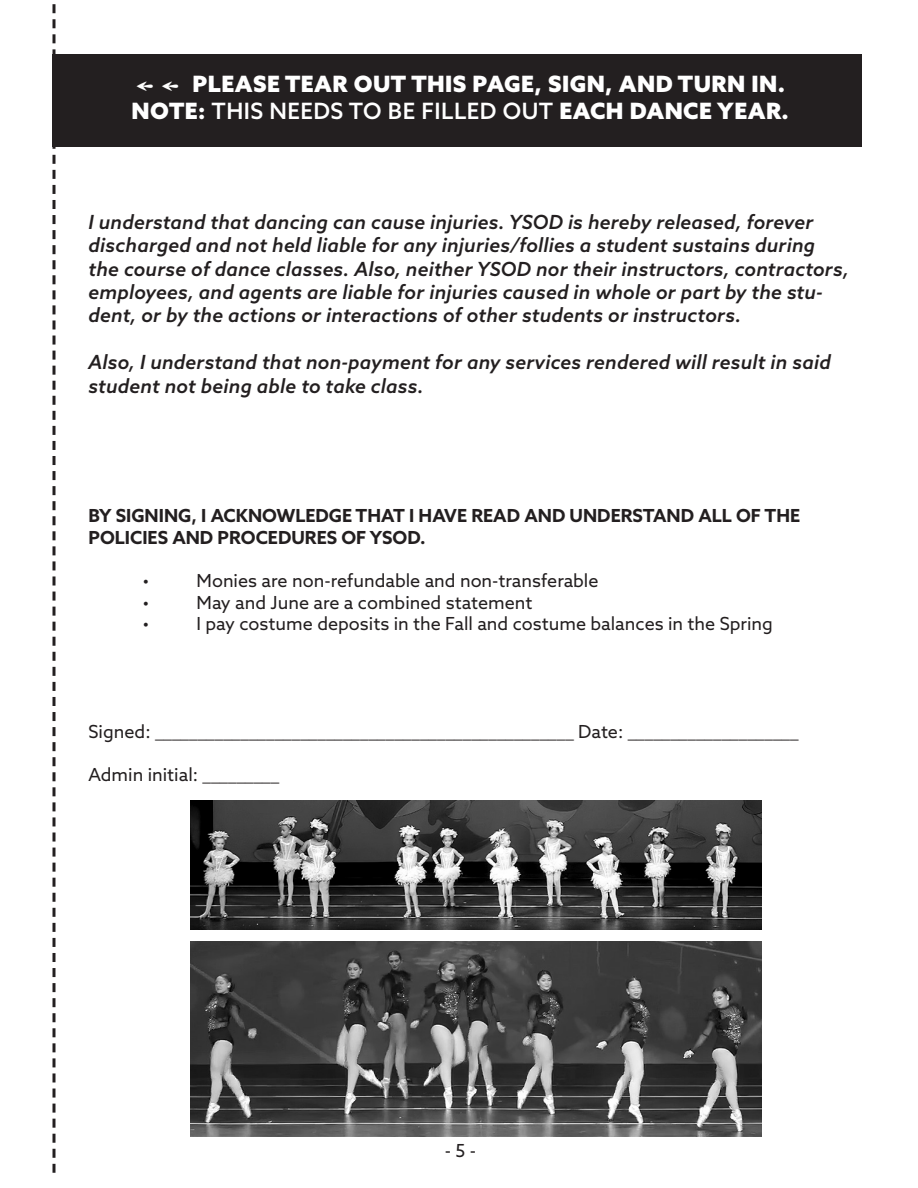
<style>
.page{position:relative;width:918px;height:1188px;background:#fff}
.page>*{position:absolute;margin:0;border:0;box-sizing:border-box;transform-origin:0 0}
.t1{font:500 22.5px "Azo Sans";letter-spacing:.02em;color:#fff}
.t2{font:900 22.5px "Azo Sans";letter-spacing:.02em;color:#fff}
.t3{font:italic 500 19.5px/23.4px "Azo Sans";letter-spacing:.01em;color:#231f20}
.t4{font:18px "Azo Sans";color:#231f20}
.t5{font:700 18px/21.6px "Azo Sans";color:#231f20}
.s1{font-weight:900}
</style>
<div class="page">
<div style="left:52px;top:54px;width:810px;height:93px;background:#231f20"></div>
<svg style="left:52px;top:4px;width:4px;height:1169px"></svg>
<img style="left:190px;top:800px;width:571px;height:130px">
<img style="left:190px;top:941px;width:571px;height:196px">
<p class="t2" style="left:193px;top:69px;width:594px">PLEASE TEAR OUT THIS PAGE, SIGN, AND TURN IN.</p>
<p class="t1" style="left:132px;top:96px;width:659px"><span class="s1">NOTE:</span> THIS NEEDS TO BE FILLED OUT <span class="s1">EACH DANCE YEAR.</span></p>
<p class="t3" style="left:89px;top:210px;width:762px">I understand that dancing can cause injuries. YSOD is hereby released, forever discharged and not held liable for any injuries/follies a student sustains during the course of dance classes. Also, neither YSOD nor their instructors, contractors, employees, and agents are liable for injuries caused in whole or part by the stu&shy;dent, or by the actions or interactions of other students or instructors.</p>
<p class="t3" style="left:89px;top:350px;width:744px">Also, I understand that non-payment for any services rendered will result in said student not being able to take class.</p>
<p class="t5" style="left:89px;top:505px;width:713px">BY SIGNING, I ACKNOWLEDGE THAT I HAVE READ AND UNDERSTAND ALL OF THE<br>POLICIES AND PROCEDURES OF YSOD.</p>
<p class="t4" style="left:143px;top:569px;width:8px">•</p>
<p class="t4" style="left:197px;top:569px;width:404px">Monies are non-refundable and non-transferable</p>
<p class="t4" style="left:143px;top:590px;width:8px">•</p>
<p class="t4" style="left:197px;top:590px;width:338px">May and June are a combined statement</p>
<p class="t4" style="left:143px;top:612px;width:8px">•</p>
<p class="t4" style="left:197px;top:612px;width:578px">I pay costume deposits in the Fall and costume balances in the Spring</p>
<p class="t4" style="left:89px;top:720px;width:712px">Signed: _________________________________________________ Date: ____________________</p>
<p class="t4" style="left:89px;top:763px;width:192px">Admin initial: _________</p>
<p class="t4" style="left:445px;top:1139px;width:33px">- 5 -</p>
</div>
